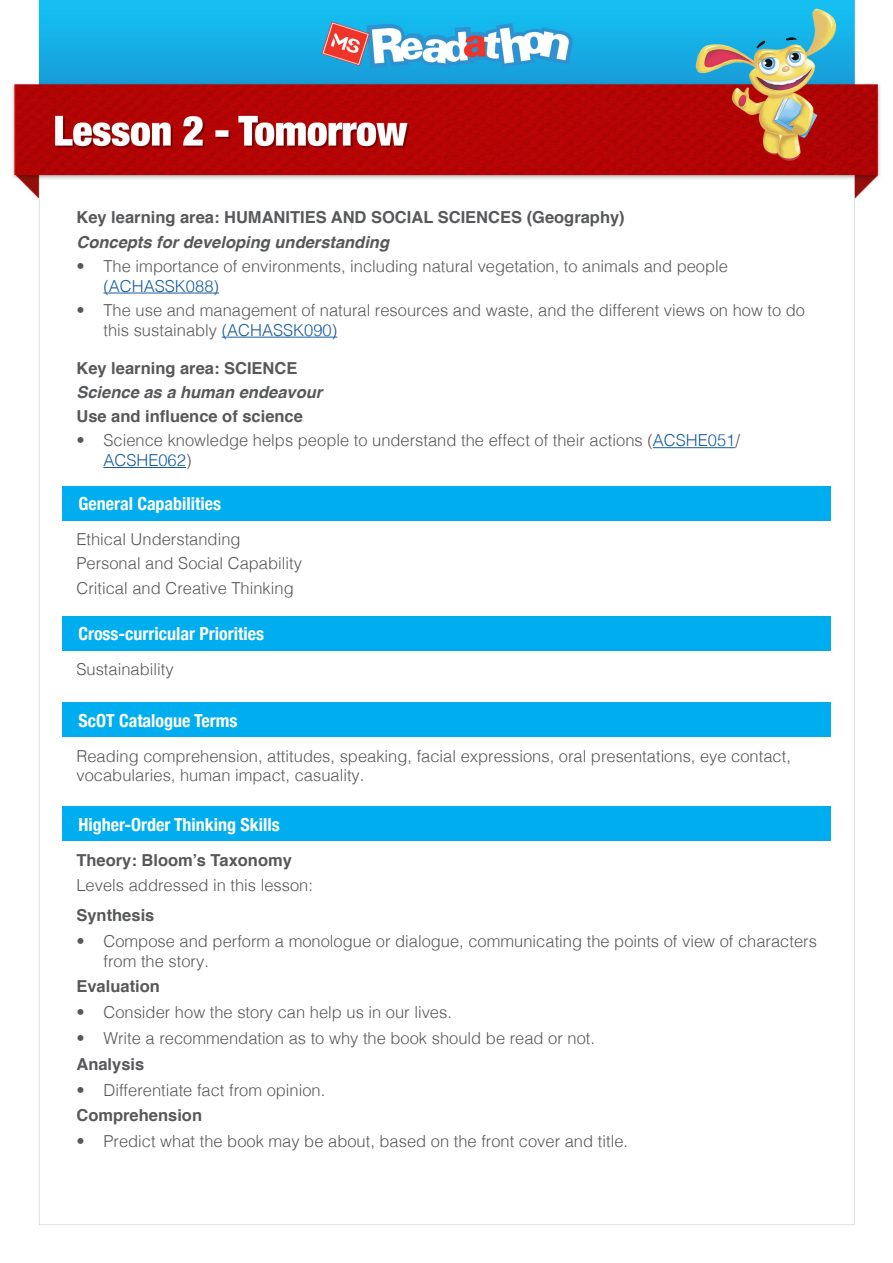
<style>
.page{position:relative;width:893px;height:1263px;background:#fff}
.page>*{position:absolute;margin:0;border:0;box-sizing:border-box;transform-origin:0 0}
.t1{font:700 condensed 18px "Helvetica Neue";color:#fff}
.t2{font:300 16.5px/19.8px "Helvetica";color:#57585a}
.t3{font:700 16.5px "Helvetica";color:#57585a}
.t4{font:italic 700 16.5px "Helvetica";color:#57585a}
.s1{color:#175d9e}
</style>
<div class="page">
<img style="left:12px;top:0;width:868px;height:1225px">
<div style="left:62px;top:486px;width:769px;height:34px;background:#00aeef"></div>
<div style="left:62px;top:616px;width:769px;height:34px;background:#00aeef"></div>
<div style="left:62px;top:702px;width:769px;height:34px;background:#00aeef"></div>
<div style="left:62px;top:807px;width:769px;height:34px;background:#00aeef"></div>
<hr style="left:103px;top:293px;width:116px;height:1px;background:#175d9e">
<hr style="left:222px;top:337px;width:115px;height:1px;background:#175d9e">
<hr style="left:653px;top:447px;width:82px;height:1px;background:#175d9e">
<hr style="left:103px;top:467px;width:83px;height:1px;background:#175d9e">
<p class="t3" style="left:76px;top:204px;width:550px">Key learning area: HUMANITIES AND SOCIAL SCIENCES (Geography)</p>
<p class="t4" style="left:76px;top:228px;width:314px">Concepts for developing understanding</p>
<p class="t2" style="left:103px;top:255px;width:626px;text-indent:-27px">• The importance of environments, including natural vegetation, to animals and people <span class="s1">(ACHASSK088)</span></p>
<p class="t2" style="left:103px;top:299px;width:703px;text-indent:-27px">• The use and management of natural resources and waste, and the different views on how to do this sustainably <span class="s1">(ACHASSK090)</span></p>
<p class="t3" style="left:76px;top:354px;width:222px">Key learning area: SCIENCE</p>
<p class="t4" style="left:76px;top:378px;width:247px">Science as a human endeavour</p>
<p class="t3" style="left:76px;top:403px;width:228px">Use and influence of science</p>
<p class="t2" style="left:103px;top:429px;width:638px;text-indent:-27px">• Science knowledge helps people to understand the effect of their actions (<span class="s1">ACSHE051</span>/<br><span class="s1">ACSHE062</span>)</p>
<p class="t1" style="left:78px;top:489px;width:144px">General Capabilities</p>
<p class="t2" style="left:76px;top:528px;width:166px">Ethical Understanding</p>
<p class="t2" style="left:76px;top:552px;width:227px">Personal and Social Capability</p>
<p class="t2" style="left:76px;top:577px;width:219px">Critical and Creative Thinking</p>
<p class="t1" style="left:78px;top:619px;width:187px">Cross-curricular Priorities</p>
<p class="t2" style="left:76px;top:658px;width:99px">Sustainability</p>
<p class="t1" style="left:78px;top:705px;width:161px">ScOT Catalogue Terms</p>
<p class="t2" style="left:76px;top:744px;width:716px">Reading comprehension, attitudes, speaking, facial expressions, oral presentations, eye contact, vocabularies, human impact, casuality.</p>
<p class="t1" style="left:78px;top:810px;width:203px">Higher-Order Thinking Skills</p>
<p class="t3" style="left:76px;top:847px;width:217px">Theory: Bloom’s Taxonomy</p>
<p class="t2" style="left:76px;top:874px;width:238px">Levels addressed in this lesson:</p>
<p class="t3" style="left:76px;top:902px;width:79px">Synthesis</p>
<p class="t2" style="left:103px;top:930px;width:715px;text-indent:-27px">• Compose and perform a monologue or dialogue, communicating the points of view of characters from the story.</p>
<p class="t3" style="left:76px;top:973px;width:85px">Evaluation</p>
<p class="t2" style="left:76px;top:1001px;width:377px">• Consider how the story can help us in our lives.</p>
<p class="t2" style="left:76px;top:1027px;width:520px">• Write a recommendation as to why the book should be read or not.</p>
<p class="t3" style="left:76px;top:1051px;width:69px">Analysis</p>
<p class="t2" style="left:76px;top:1079px;width:250px">• Differentiate fact from opinion.</p>
<p class="t3" style="left:76px;top:1102px;width:127px">Comprehension</p>
<p class="t2" style="left:76px;top:1130px;width:553px">• Predict what the book may be about, based on the front cover and title.</p>
</div>
